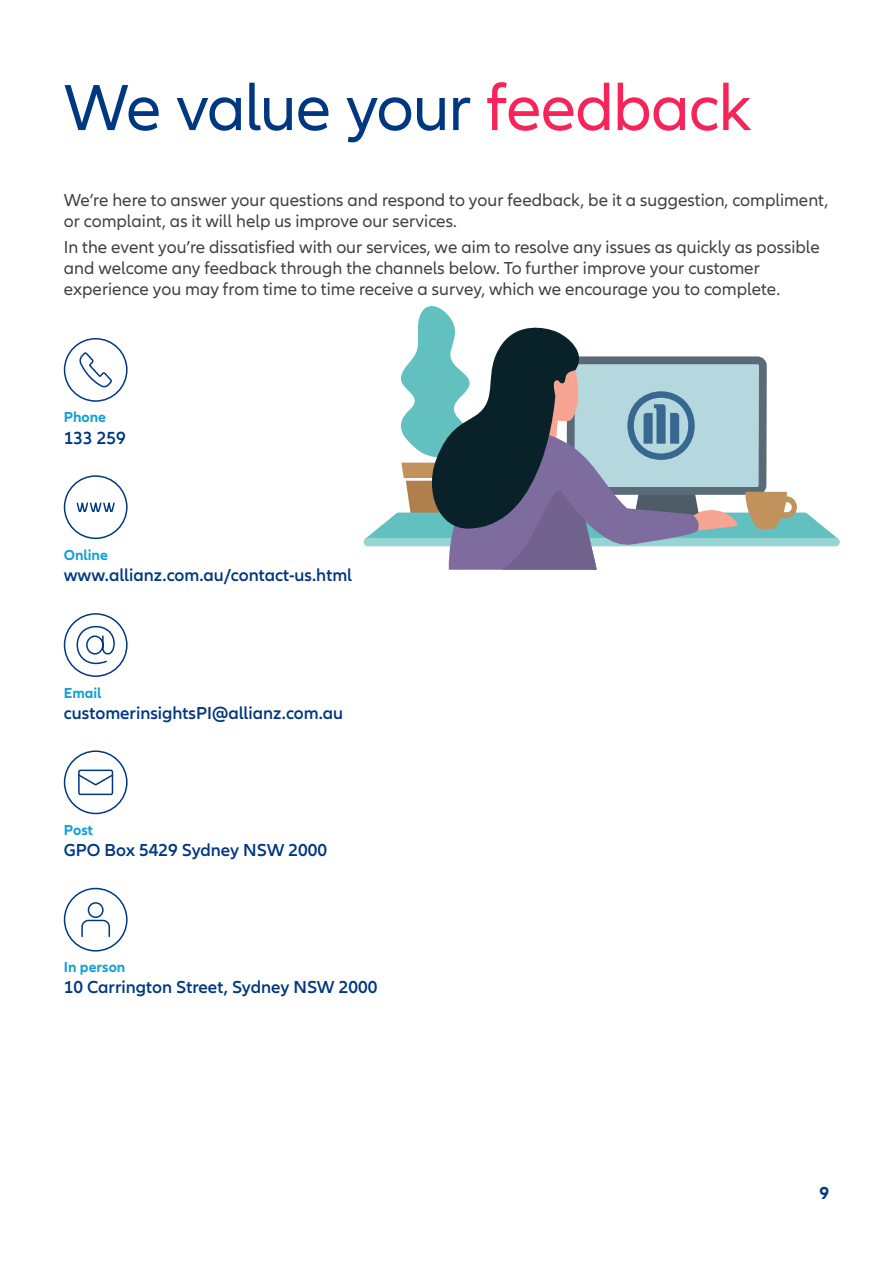
<style>
.page{position:relative;width:893px;height:1263px;background:#fff}
.page>*{position:absolute;margin:0;border:0;box-sizing:border-box;transform-origin:0 0}
.t1{font:67.5px "Allianz Neo";letter-spacing:-.02em;color:#003781}
.t2{font:18px/21px "Allianz Neo";color:#414141}
.t3{font:600 18px "Allianz Neo";color:#003781}
.t4{font:700 18px "Allianz Neo";color:#003781}
.t5{font:700 15px "Allianz Neo";color:#13a0d3}
.s1{color:#f62459}
</style>
<div class="page">
<div style="left:64px;top:338px;width:64px;height:64px;border:2px solid #003781;border-radius:50%"></div>
<svg style="left:79px;top:352px;width:33px;height:36px"></svg>
<div style="left:64px;top:750px;width:64px;height:64px;border:2px solid #003781;border-radius:50%"></div>
<div style="left:78px;top:770px;width:35px;height:25px;border:2px solid #003781;border-radius:2px"></div>
<svg style="left:78px;top:773px;width:36px;height:13px"></svg>
<svg style="left:365px;top:306px;width:473px;height:264px"></svg>
<div style="left:64px;top:475px;width:64px;height:64px;border:2px solid #003781;border-radius:50%"></div>
<svg style="left:76px;top:502px;width:39px;height:10px"></svg>
<div style="left:64px;top:888px;width:64px;height:63px;border:2px solid #003781;border-radius:50%"></div>
<svg style="left:81px;top:902px;width:29px;height:36px"></svg>
<div style="left:64px;top:613px;width:64px;height:64px;border:2px solid #003781;border-radius:50%"></div>
<svg style="left:76px;top:625px;width:39px;height:40px"></svg>
<h1 class="t1" style="left:64px;top:69px;width:689px">We value your <span class="s1">feedback</span></h1>
<p class="t2" style="left:64px;top:190px;width:766px">We’re here to answer your questions and respond to your feedback, be it a suggestion, compliment, or complaint, as it will help us improve our services.</p>
<p class="t2" style="left:64px;top:237px;width:758px">In the event you’re dissatisfied with our services, we aim to resolve any issues as quickly as possible and welcome any feedback through the channels below. To further improve your customer experience you may from time to time receive a survey, which we encourage you to complete.</p>
<p class="t5" style="left:64px;top:409px;width:44px">Phone</p>
<p class="t3" style="left:64px;top:428px;width:63px">133 259</p>
<p class="t5" style="left:64px;top:546px;width:46px">Online</p>
<p class="t3" style="left:64px;top:564px;width:290px">www.allianz.com.au/contact-us.html</p>
<p class="t5" style="left:64px;top:684px;width:39px">Email</p>
<p class="t3" style="left:64px;top:702px;width:281px">customerinsightsPI@allianz.com.au</p>
<p class="t5" style="left:64px;top:821px;width:31px">Post</p>
<p class="t3" style="left:64px;top:839px;width:265px">GPO Box 5429 Sydney NSW 2000</p>
<p class="t5" style="left:64px;top:958px;width:63px">In person</p>
<p class="t3" style="left:64px;top:977px;width:315px">10 Carrington Street, Sydney NSW 2000</p>
<p class="t4" style="left:819px;top:1183px;width:11px">9</p>
</div>
